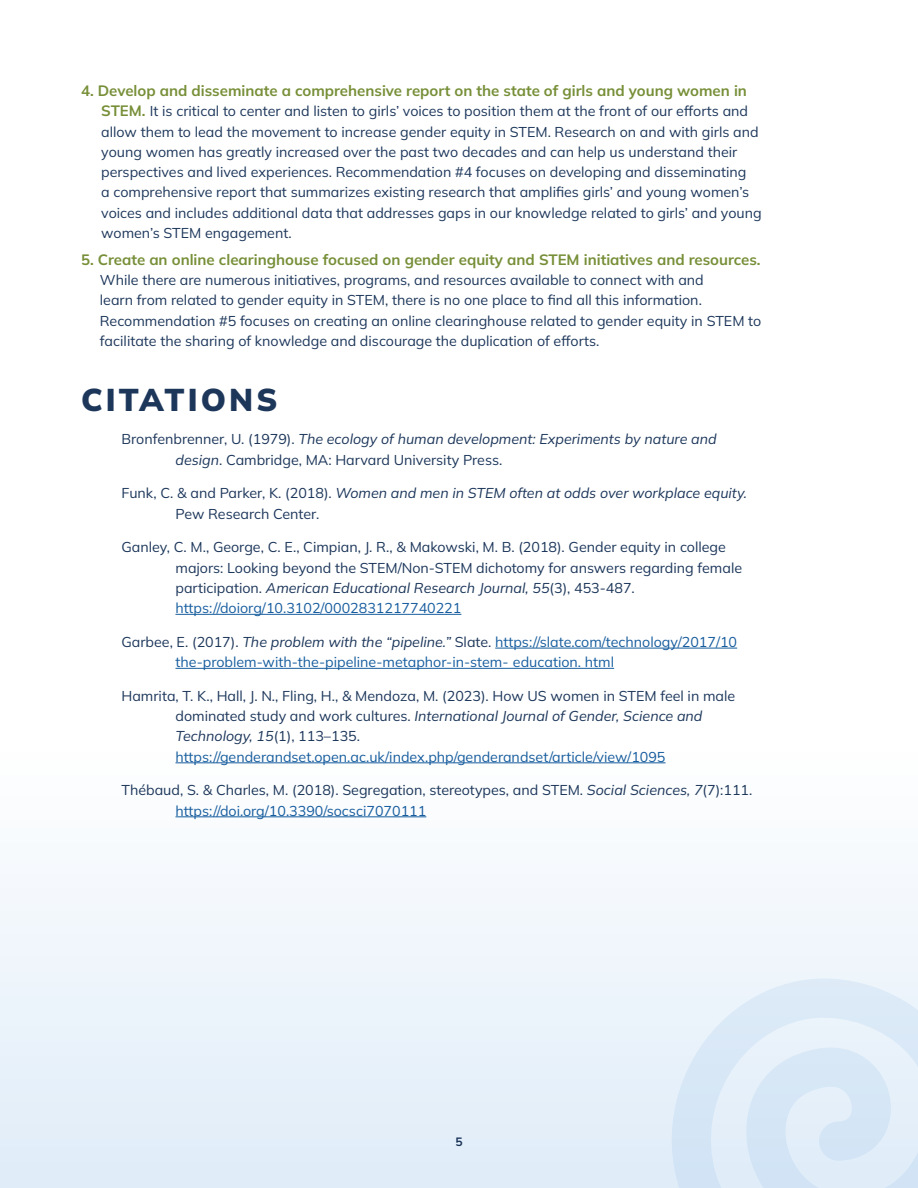
<style>
.page{position:relative;width:918px;height:1188px;background:#fff}
.page>*{position:absolute;margin:0;border:0;box-sizing:border-box;transform-origin:0 0}
.t1{font:900 31.5px "Mulish";letter-spacing:.1em;color:#1d375b}
.t2{font:700 15px "Mulish";color:#778f38}
.t3{font:14.25px/20.2px "Mulish";color:#1d375b}
.t4{font:14.25px/20.2px "Mulish";color:#175d9e}
.t5{font:italic 14.25px "Mulish";color:#1d375b}
.t6{font:700 12px "Mulish";color:#1d375b}
.s1{font-weight:700;font-size:15px;color:#778f38}
.s2{font-style:normal}
.s3{font-style:italic}
.s4{color:#1d375b}
.s5{font-style:italic;color:#1d375b}
</style>
<div class="page">
<div style="left:0;top:632px;width:918px;height:556px;background:linear-gradient(to bottom,#fff,#e0edf8)"></div>
<hr style="left:176px;top:614px;width:285px;height:1px;background:#175d9e">
<hr style="left:495px;top:648px;width:242px;height:1px;background:#175d9e">
<hr style="left:176px;top:668px;width:438px;height:1px;background:#175d9e">
<hr style="left:176px;top:763px;width:490px;height:1px;background:#175d9e">
<hr style="left:176px;top:817px;width:250px;height:1px;background:#175d9e">
<svg style="left:666px;top:972px;width:252px;height:216px;background:#dfebf7"></svg>
<p class="t2" style="left:81px;top:81px;width:667px">4. Develop and disseminate a comprehensive report on the state of girls and young women in</p>
<p class="t3" style="left:101px;top:101px;width:662px"><span class="s1">STEM.</span> It is critical to center and listen to girls’ voices to position them at the front of our efforts and allow them to lead the movement to increase gender equity in STEM. Research on and with girls and young women has greatly increased over the past two decades and can help us understand their perspectives and lived experiences. Recommendation #4 focuses on developing and disseminating<br>a comprehensive report that summarizes existing research that amplifies girls’ and young women’s voices and includes additional data that addresses gaps in our knowledge related to girls’ and young women’s STEM engagement.</p>
<p class="t2" style="left:81px;top:249px;width:681px">5. Create an online clearinghouse focused on gender equity and STEM initiatives and resources.</p>
<p class="t3" style="left:100px;top:269px;width:663px">While there are numerous initiatives, programs, and resources available to connect with and<br>learn from related to gender equity in STEM, there is no one place to find all this information.<br>Recommendation #5 focuses on creating an online clearinghouse related to gender equity in STEM to facilitate the sharing of knowledge and discourage the duplication of efforts.</p>
<p class="t1" style="left:81px;top:378px;width:198px">CITATIONS</p>
<p class="t5" style="left:122px;top:430px;width:597px"><span class="s2">Bronfenbrenner, U. (1979).</span> The ecology of human development: Experiments by nature and</p>
<p class="t3" style="left:176px;top:449px;width:328px"><span class="s3">design</span>. Cambridge, MA: Harvard University Press.</p>
<p class="t5" style="left:122px;top:484px;width:627px"><span class="s2">Funk, C. &amp; and Parker, K. (2018).</span> Women and men in STEM often at odds over workplace equity.</p>
<p class="t3" style="left:176px;top:503px;width:145px">Pew Research Center.</p>
<p class="t3" style="left:122px;top:537px;width:606px">Ganley, C. M., George, C. E., Cimpian, J. R., &amp; Makowski, M. B. (2018). Gender equity in college</p>
<p class="t3" style="left:176px;top:557px;width:568px">majors: Looking beyond the STEM/Non-STEM dichotomy for answers regarding female</p>
<p class="t4" style="left:176px;top:577px;width:461px"><span class="s4">participation.</span> <span class="s5">American Educational Research Journal, 55</span><span class="s4">(3), 453-487. </span>https://doiorg/10.3102/0002831217740221</p>
<p class="t4" style="left:122px;top:631px;width:617px"><span class="s4">Garbee, E. (2017).</span> <span class="s5">The problem with the “pipeline.”</span> <span class="s4">Slate.</span> https://slate.com/technology/2017/10</p>
<p class="t4" style="left:176px;top:652px;width:440px">the-problem-with-the-pipeline-metaphor-in-stem- education. html</p>
<p class="t3" style="left:122px;top:685px;width:615px">Hamrita, T. K., Hall, J. N., Fling, H., &amp; Mendoza, M. (2023). How US women in STEM feel in male</p>
<p class="t4" style="left:176px;top:706px;width:529px"><span class="s4">dominated study and work cultures.</span> <span class="s5">International Journal of Gender, Science and<br>Technology, 15</span><span class="s4">(1), 113–135. </span>https://genderandset.open.ac.uk/index.php/genderandset/article/view/1095</p>
<p class="t3" style="left:122px;top:780px;width:632px">Thébaud, S. &amp; Charles, M. (2018). Segregation, stereotypes, and STEM. <span class="s3">Social Sciences, 7</span>(7):111.</p>
<p class="t4" style="left:176px;top:800px;width:252px">https://doi.org/10.3390/socsci7070111</p>
<p class="t6" style="left:455px;top:1134px;width:9px">5</p>
</div>
